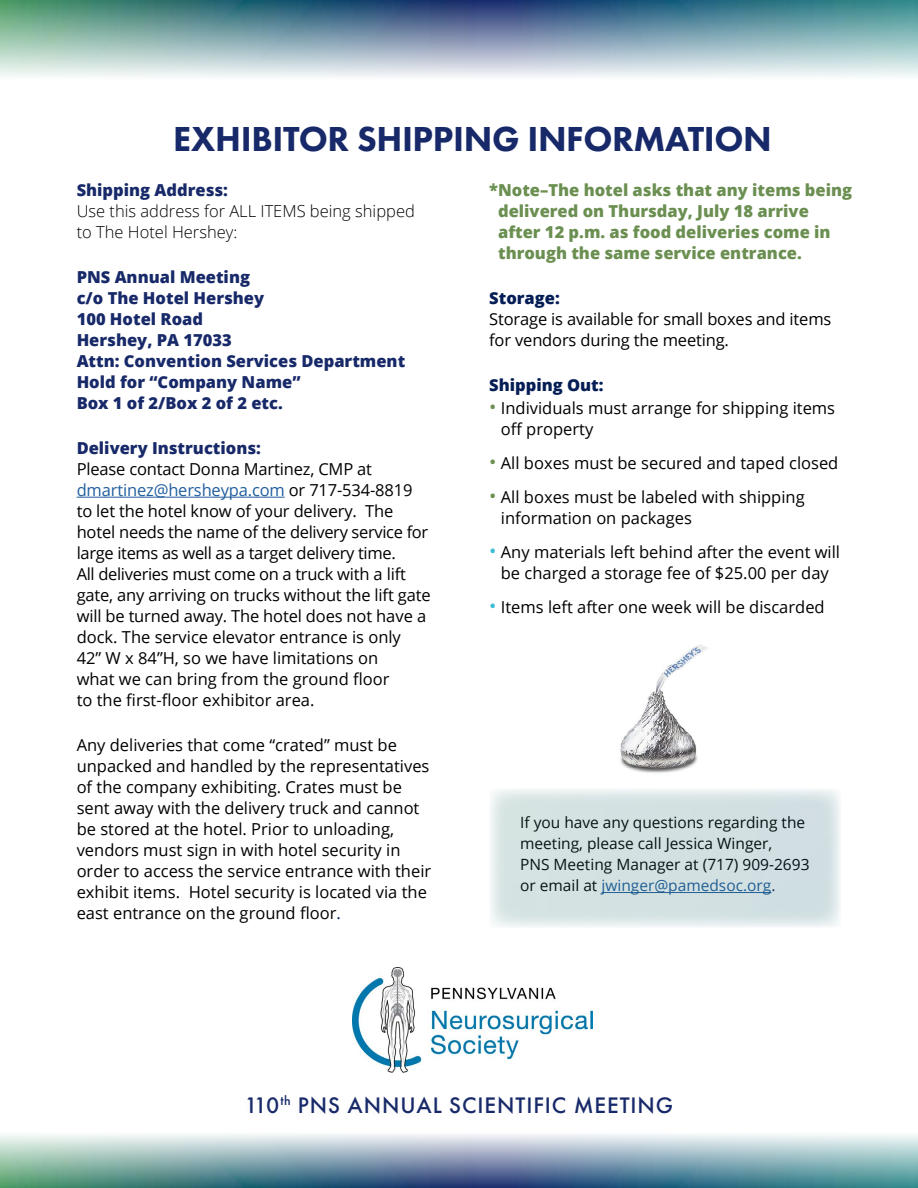
<style>
.page{position:relative;width:918px;height:1188px;background:#fff}
.page>*{position:absolute;margin:0;border:0;box-sizing:border-box;transform-origin:0 0}
.t1{font:800 36px "Futura PT";letter-spacing:-.01em;color:#172969}
.t2{font:500 23.25px "Futura PT";letter-spacing:.04em;color:#172969}
.t3{font:16.5px/21px "Open Sans";color:#000}
.t4{font:800 16.5px/21px "Open Sans";color:#172969}
.t5{font:800 16.5px/21px "Open Sans";color:#6b8f51}
.t6{font:300 16.5px/21px "Open Sans";color:#000}
.t7{font:800 16.5px "Open Sans";color:#041d55}
.t8{font:15.45px/21.1px "Open Sans";color:#000}
.s1{color:#215e9e}
.s2{color:#041d55}
.s3{font-size:19.5px;color:#6b8f51}
.s4{font-size:19.5px;color:#3cbcd5}
.s5{color:#17265d}
</style>
<div class="page">
<hr style="left:77px;top:497px;width:208px;height:1px;background:#215e9e">
<img style="left:0;top:0;width:918px;height:77px">
<img style="left:353px;top:967px;width:239px;height:106px">
<img style="left:0;top:1134px;width:918px;height:54px">
<img style="left:492px;top:791px;width:346px;height:134px">
<img style="left:620px;top:644px;width:88px;height:129px">
<h1 class="t1" style="left:173px;top:116px;width:600px">EXHIBITOR SHIPPING INFORMATION</h1>
<p class="t4" style="left:77px;top:179px;width:153px">Shipping Address:</p>
<p class="t6" style="left:77px;top:200px;width:340px">Use this address for ALL ITEMS being shipped to The Hotel Hershey:</p>
<p class="t4" style="left:77px;top:266px;width:330px">PNS Annual Meeting<br>c/o The Hotel Hershey<br>100 Hotel Road<br>Hershey, PA 17033<br>Attn: Convention Services Department<br>Hold for “Company Name”<br>Box 1 of 2/Box 2 of 2 etc.</p>
<p class="t4" style="left:77px;top:437px;width:186px">Delivery Instructions:</p>
<p class="t3" style="left:77px;top:458px;width:355px">Please contact Donna Martinez, CMP at <span class="s1">dmartinez@hersheypa.com</span> or 717-534-8819 to let the hotel know of your delivery. The hotel needs the name of the delivery service for large items as well as a target delivery time.<br>All deliveries must come on a truck with a lift gate, any arriving on trucks without the lift gate will be turned away. The hotel does not have a dock. The service elevator entrance is only<br>42” W x 84”H, so we have limitations on<br>what we can bring from the ground floor<br>to the first-floor exhibitor area.</p>
<p class="t3" style="left:77px;top:734px;width:356px">Any deliveries that come “crated” must be unpacked and handled by the representatives of the company exhibiting. Crates must be sent away with the delivery truck and cannot be stored at the hotel. Prior to unloading, vendors must sign in with hotel security in order to access the service entrance with their exhibit items. Hotel security is located via the east entrance on the ground floor<span class="s2">.</span></p>
<p class="t5" style="left:498px;top:179px;width:356px;text-indent:-9px">*Note–The hotel asks that any items being delivered on Thursday, July 18 arrive after 12 p.m. as food deliveries come in through the same service entrance.</p>
<p class="t7" style="left:489px;top:286px;width:72px">Storage:</p>
<p class="t3" style="left:489px;top:308px;width:344px">Storage is available for small boxes and items for vendors during the meeting.</p>
<p class="t7" style="left:489px;top:373px;width:116px">Shipping Out:</p>
<p class="t3" style="left:501px;top:397px;width:336px;text-indent:-12px"><span class="s3">•</span> Individuals must arrange for shipping items off property</p>
<p class="t3" style="left:489px;top:452px;width:351px"><span class="s3">•</span> All boxes must be secured and taped closed</p>
<p class="t3" style="left:501px;top:486px;width:305px;text-indent:-12px"><span class="s3">•</span> All boxes must be labeled with shipping information on packages</p>
<p class="t3" style="left:489px;top:541px;width:352px;text-align:center"><span class="s4">•</span> Any materials left behind after the event will be charged a storage fee of $25.00 per day</p>
<p class="t3" style="left:489px;top:596px;width:337px"><span class="s4">•</span> Items left after one week will be discarded</p>
<p class="t8" style="left:520px;top:811px;width:291px">If you have any questions regarding the meeting, please call Jessica Winger,<br>PNS Meeting Manager at (717) 909-2693 or email at <span class="s1">jwinger@pamedsoc.org</span><span class="s5">.</span></p>
<h2 class="t2" style="left:245px;top:1091px;width:430px">110<sup>th</sup> PNS ANNUAL SCIENTIFIC MEETING</h2>
</div>
